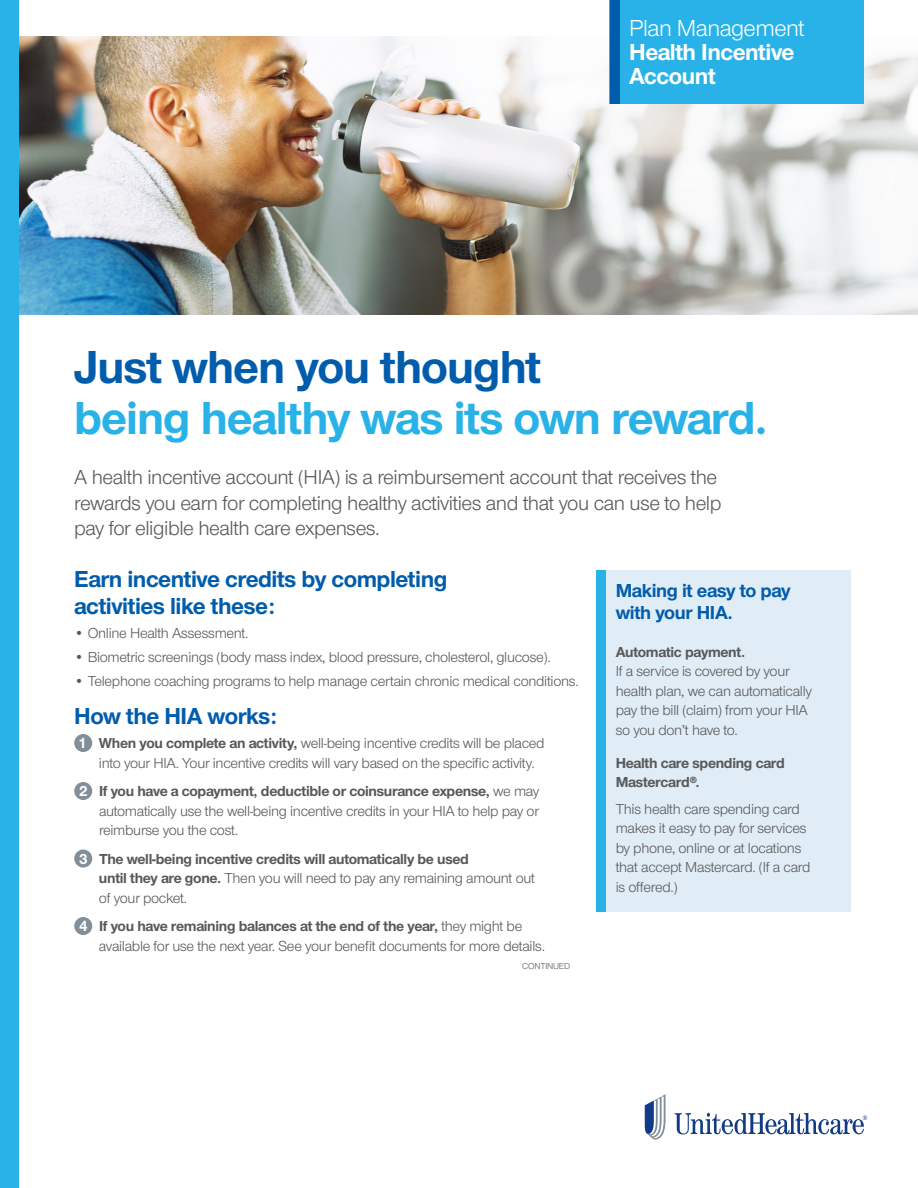
<style>
.page{position:relative;width:918px;height:1188px;background:#fff}
.page>*{position:absolute;margin:0;border:0;box-sizing:border-box;transform-origin:0 0}
.t1{font:700 48px "UHC Sans";letter-spacing:-.02em;color:#29b2e7}
.t2{font:700 48px "UHC Sans";letter-spacing:-.02em;color:#015dac}
.t3{font:700 24px/27px "UHC Sans";letter-spacing:-.02em;color:#015dac}
.t4{font:700 24px/24px "UHC Sans";letter-spacing:-.02em;color:#fff}
.t5{font:24px "UHC Sans";letter-spacing:-.02em;color:#fff}
.t6{font:21px/25.5px "UHC Sans";letter-spacing:-.02em;color:#57585a}
.t7{font:700 19.5px/22.5px "UHC Sans";letter-spacing:-.02em;color:#015dac}
.t8{font:15px/19.5px "UHC Sans";letter-spacing:-.02em;color:#57585a}
.t9{font:700 15px/19.5px "UHC Sans";letter-spacing:-.02em;color:#57585a}
.t10{font:9px "UHC Sans";letter-spacing:-.02em;color:#57585a}
.s1{font-weight:700;color:#fff}
.s2{font-weight:700}
.s3{color:#fff}
.s4{font-weight:400}
</style>
<div class="page">
<img style="left:20px;top:36px;width:898px;height:279px">
<div style="left:74px;top:734px;width:18px;height:18px;background:#828e98;border-radius:50%"></div>
<div style="left:74px;top:782px;width:18px;height:18px;background:#828e98;border-radius:50%"></div>
<div style="left:74px;top:850px;width:18px;height:18px;background:#828e98;border-radius:50%"></div>
<div style="left:74px;top:917px;width:18px;height:18px;background:#828e98;border-radius:50%"></div>
<svg style="left:675px;top:1113px;width:192px;height:21px"></svg>
<svg style="left:645px;top:1094px;width:21px;height:46px"></svg>
<div style="left:596px;top:570px;width:254px;height:342px;background:#e1edf6"></div>
<div style="left:596px;top:570px;width:10px;height:342px;background:#29b2e7"></div>
<div style="left:0;top:0;width:20px;height:1188px;background:#29b2e7"></div>
<div style="left:610px;top:0;width:254px;height:104px;background:#29b2e7"></div>
<div style="left:610px;top:0;width:10px;height:104px;background:#015dac"></div>
<h2 class="t5" style="left:629px;top:13px;width:177px">Plan Management</h2>
<h2 class="t4" style="left:629px;top:39px;width:167px">Health Incentive<br>Account</h2>
<h1 class="t2" style="left:74px;top:335px;width:469px">Just when you thought</h1>
<h1 class="t1" style="left:74px;top:386px;width:695px">being healthy was its own reward.</h1>
<h3 class="t6" style="left:74px;top:464px;width:649px">A health incentive account (HIA) is a reimbursement account that receives the rewards you earn for completing healthy activities and that you can use to help pay for eligible health care expenses.</h3>
<h2 class="t3" style="left:74px;top:565px;width:375px">Earn incentive credits by completing activities like these:</h2>
<p class="t8" style="left:74px;top:623px;width:176px">• Online Health Assessment.</p>
<p class="t8" style="left:74px;top:647px;width:478px">• Biometric screenings (body mass index, blood pressure, cholesterol, glucose).</p>
<p class="t8" style="left:74px;top:671px;width:506px">• Telephone coaching programs to help manage certain chronic medical conditions.</p>
<h2 class="t3" style="left:74px;top:702px;width:205px">How the HIA works:</h2>
<p class="t8" style="left:99px;top:733px;width:447px;text-indent:-21px"><span class="s1">1</span> <span class="s2">When you complete an activity,</span> well-being incentive credits will be placed into your HIA. Your incentive credits will vary based on the specific activity.</p>
<p class="t8" style="left:99px;top:781px;width:442px;text-align:justify;text-indent:-20px"><span class="s1">2</span> <span class="s2">If you have a copayment, deductible or coinsurance expense,</span> we may automatically use the well-being incentive credits in your HIA to help pay or reimburse you the cost.</p>
<p class="t9" style="left:99px;top:849px;width:438px;text-indent:-20px"><span class="s3">3</span> The well-being incentive credits will automatically be used<br>until they are gone. <span class="s4">Then you will need to pay any remaining amount out of your pocket.</span></p>
<p class="t8" style="left:99px;top:916px;width:448px;text-indent:-20px"><span class="s1">4</span> <span class="s2">If you have remaining balances at the end of the year,</span> they might be available for use the next year. See your benefit documents for more details.</p>
<p class="t10" style="left:522px;top:960px;width:49px">CONTINUED</p>
<h3 class="t7" style="left:616px;top:578px;width:176px">Making it easy to pay with your HIA.</h3>
<p class="t9" style="left:616px;top:642px;width:131px">Automatic payment.</p>
<p class="t8" style="left:616px;top:661px;width:198px">If a service is covered by your health plan, we can automatically pay the bill (claim) from your HIA so you don’t have to.</p>
<p class="t9" style="left:616px;top:753px;width:171px">Health care spending card<br>Mastercard®.</p>
<p class="t8" style="left:616px;top:798px;width:196px">This health care spending card makes it easy to pay for services by phone, online or at locations that accept Mastercard. (If a card is offered.)</p>
</div>
